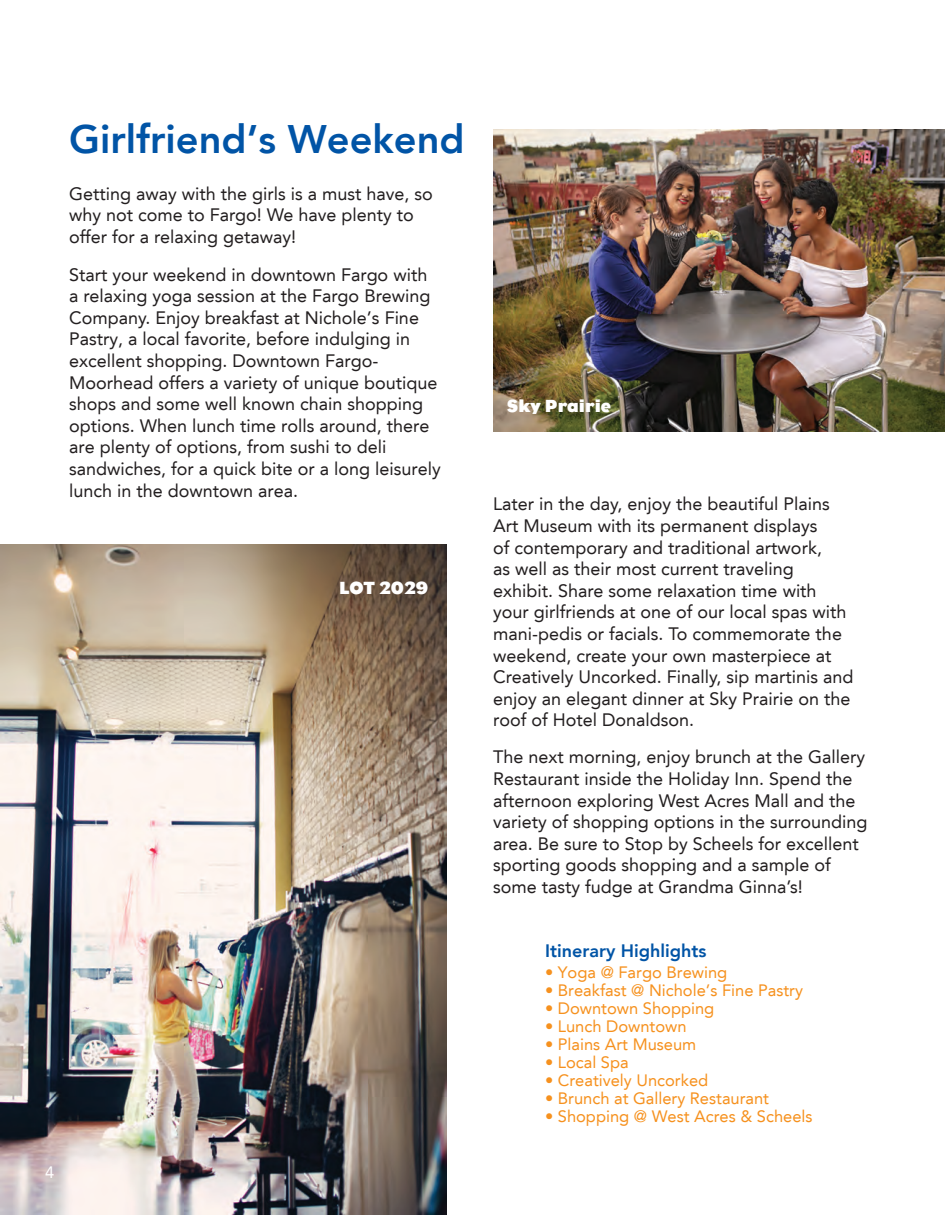
<style>
.page{position:relative;width:945px;height:1215px;background:#fff}
.page>*{position:absolute;margin:0;border:0;box-sizing:border-box;transform-origin:0 0}
.t1{font:39.75px "Avenir Black 2";color:#0154a6}
.t2{font:18px/21.6px "Avenir";color:#231f20}
.t3{font:18px "Avenir Black 2";color:#0154a6}
.t4{font:700 18px "Eagle";color:#fff}
.t5{font:16.5px "Avenir";color:#f6911e}
.t6{font:16.5px "Avenir";color:#fff}
</style>
<div class="page">
<img style="left:0;top:544px;width:447px;height:671px">
<img style="left:493px;top:130px;width:452px;height:301px">
<p class="t1" style="left:69px;top:122px;width:397px">Girlfriend’s Weekend</p>
<p class="t2" style="left:69px;top:184px;width:365px">Getting away with the girls is a must have, so why not come to Fargo! We have plenty to offer for a relaxing getaway!</p>
<p class="t2" style="left:69px;top:265px;width:373px">Start your weekend in downtown Fargo with a relaxing yoga session at the Fargo Brewing Company. Enjoy breakfast at Nichole’s Fine Pastry, a local favorite, before indulging in excellent shopping. Downtown Fargo-Moorhead offers a variety of unique boutique shops and some well known chain shopping options. When lunch time rolls around, there are plenty of options, from sushi to deli sandwiches, for a quick bite or a long leisurely lunch in the downtown area.</p>
<p class="t4" style="left:339px;top:577px;width:90px">LOT 2029</p>
<p class="t6" style="left:45px;top:1165px;width:11px">4</p>
<p class="t4" style="left:507px;top:395px;width:106px">Sky Prairie</p>
<p class="t2" style="left:493px;top:495px;width:362px">Later in the day, enjoy the beautiful Plains Art Museum with its permanent displays<br>of contemporary and traditional artwork,<br>as well as their most current traveling exhibit. Share some relaxation time with your girlfriends at one of our local spas with mani-pedis or facials. To commemorate the weekend, create your own masterpiece at Creatively Uncorked. Finally, sip martinis and enjoy an elegant dinner at Sky Prairie on the roof of Hotel Donaldson.</p>
<p class="t2" style="left:493px;top:748px;width:376px">The next morning, enjoy brunch at the Gallery Restaurant inside the Holiday Inn. Spend the afternoon exploring West Acres Mall and the variety of shopping options in the surrounding area. Be sure to Stop by Scheels for excellent sporting goods shopping and a sample of some tasty fudge at Grandma Ginna’s!</p>
<p class="t3" style="left:545px;top:942px;width:163px">Itinerary Highlights</p>
<p class="t5" style="left:545px;top:965px;width:184px">• Yoga @ Fargo Brewing</p>
<p class="t5" style="left:545px;top:983px;width:260px">• Breakfast @ Nichole’s Fine Pastry</p>
<p class="t5" style="left:545px;top:1001px;width:171px">• Downtown Shopping</p>
<p class="t5" style="left:545px;top:1019px;width:143px">• Lunch Downtown</p>
<p class="t5" style="left:545px;top:1037px;width:153px">• Plains Art Museum</p>
<p class="t5" style="left:545px;top:1055px;width:85px">• Local Spa</p>
<p class="t5" style="left:545px;top:1073px;width:165px">• Creatively Uncorked</p>
<p class="t5" style="left:545px;top:1091px;width:226px">• Brunch at Gallery Restaurant</p>
<p class="t5" style="left:545px;top:1109px;width:269px">• Shopping @ West Acres &amp; Scheels</p>
</div>
